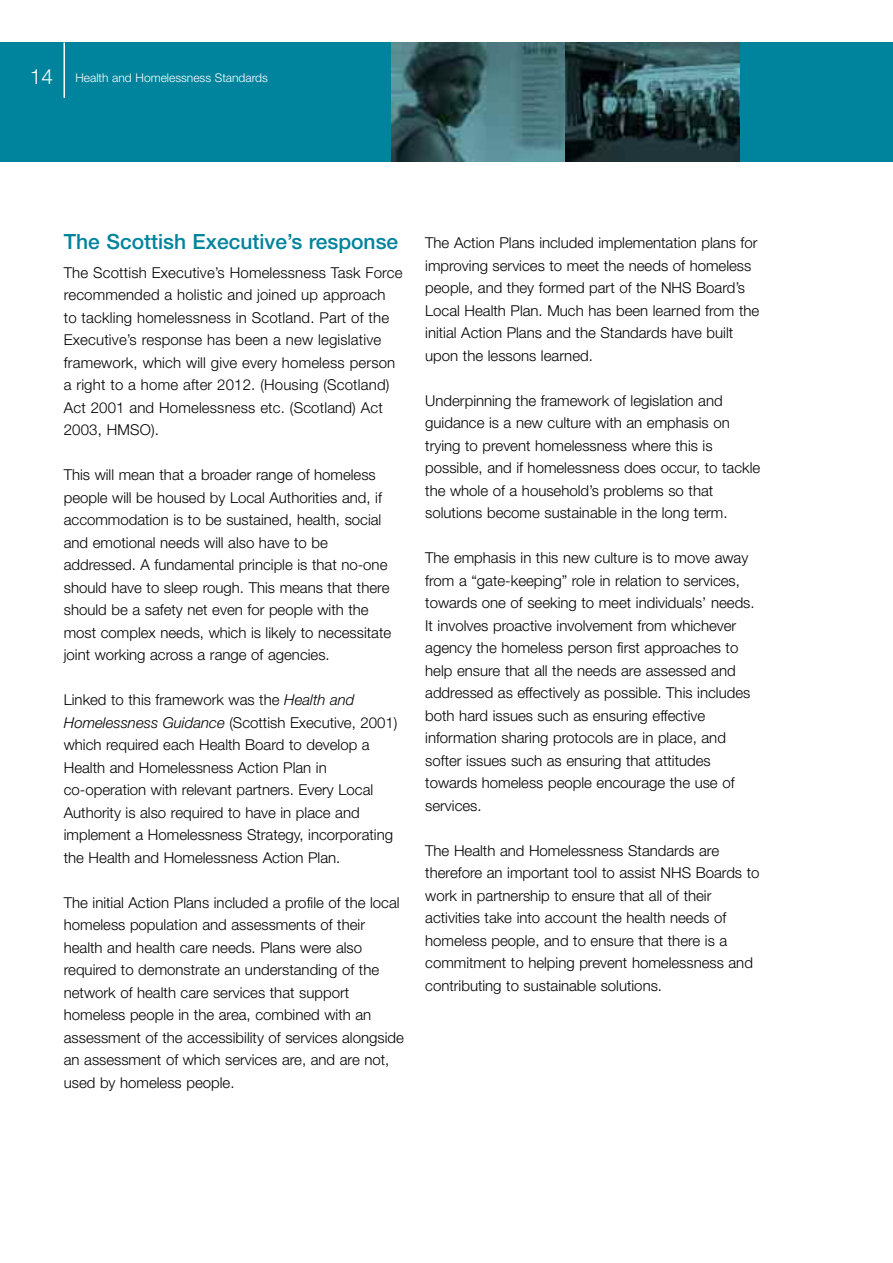
<style>
.page{position:relative;width:893px;height:1263px;background:#fff}
.page>*{position:absolute;margin:0;border:0;box-sizing:border-box;transform-origin:0 0}
.t1{font:500 21px "Helvetica Neue";color:#00839c}
.t2{font:300 15px/22.5px "Helvetica Neue";color:#000}
.t3{font:300 12px "Helvetica Neue";color:#fff}
.s1{font-size:21px}
.s2{font-style:italic}
</style>
<div class="page">
<div style="left:0;top:43px;width:893px;height:119px;background:#00839c"></div>
<img style="left:391px;top:43px;width:175px;height:119px">
<svg style="left:566px;top:43px;width:174px;height:119px;background:#294548"></svg>
<hr style="left:64px;top:43px;width:1px;height:55px;background:#fff">
<p class="t3" style="left:30px;top:73px;width:240px"><span class="s1">14</span> Health and Homelessness Standards</p>
<h1 class="t1" style="left:64px;top:234px;width:336px">The Scottish Executive’s response</h1>
<p class="t2" style="left:64px;top:263px;width:340px">The Scottish Executive’s Homelessness Task Force recommended a holistic and joined up approach<br>to tackling homelessness in Scotland. Part of the Executive’s response has been a new legislative framework, which will give every homeless person a right to a home after 2012. (Housing (Scotland)<br>Act 2001 and Homelessness etc. (Scotland) Act 2003, HMSO).</p>
<p class="t2" style="left:64px;top:465px;width:329px">This will mean that a broader range of homeless people will be housed by Local Authorities and, if accommodation is to be sustained, health, social and emotional needs will also have to be addressed. A fundamental principle is that no-one should have to sleep rough. This means that there should be a safety net even for people with the most complex needs, which is likely to necessitate joint working across a range of agencies.</p>
<p class="t2" style="left:64px;top:690px;width:335px">Linked to this framework was the <span class="s2">Health and Homelessness Guidance</span> (Scottish Executive, 2001) which required each Health Board to develop a Health and Homelessness Action Plan in co-operation with relevant partners. Every Local Authority is also required to have in place and implement a Homelessness Strategy, incorporating the Health and Homelessness Action Plan.</p>
<p class="t2" style="left:64px;top:893px;width:342px">The initial Action Plans included a profile of the local homeless population and assessments of their health and health care needs. Plans were also required to demonstrate an understanding of the network of health care services that support homeless people in the area, combined with an assessment of the accessibility of services alongside an assessment of which services are, and are not, used by homeless people.</p>
<p class="t2" style="left:425px;top:233px;width:336px">The Action Plans included implementation plans for improving services to meet the needs of homeless people, and they formed part of the NHS Board’s Local Health Plan. Much has been learned from the initial Action Plans and the Standards have built upon the lessons learned.</p>
<p class="t2" style="left:425px;top:391px;width:336px">Underpinning the framework of legislation and guidance is a new culture with an emphasis on trying to prevent homelessness where this is possible, and if homelessness does occur, to tackle the whole of a household’s problems so that solutions become sustainable in the long term.</p>
<p class="t2" style="left:425px;top:548px;width:331px">The emphasis in this new culture is to move away from a “gate-keeping” role in relation to services, towards one of seeking to meet individuals’ needs.<br>It involves proactive involvement from whichever agency the homeless person first approaches to help ensure that all the needs are assessed and addressed as effectively as possible. This includes both hard issues such as ensuring effective information sharing protocols are in place, and softer issues such as ensuring that attitudes towards homeless people encourage the use of services.</p>
<p class="t2" style="left:425px;top:841px;width:336px">The Health and Homelessness Standards are therefore an important tool to assist NHS Boards to work in partnership to ensure that all of their activities take into account the health needs of homeless people, and to ensure that there is a commitment to helping prevent homelessness and contributing to sustainable solutions.</p>
</div>
